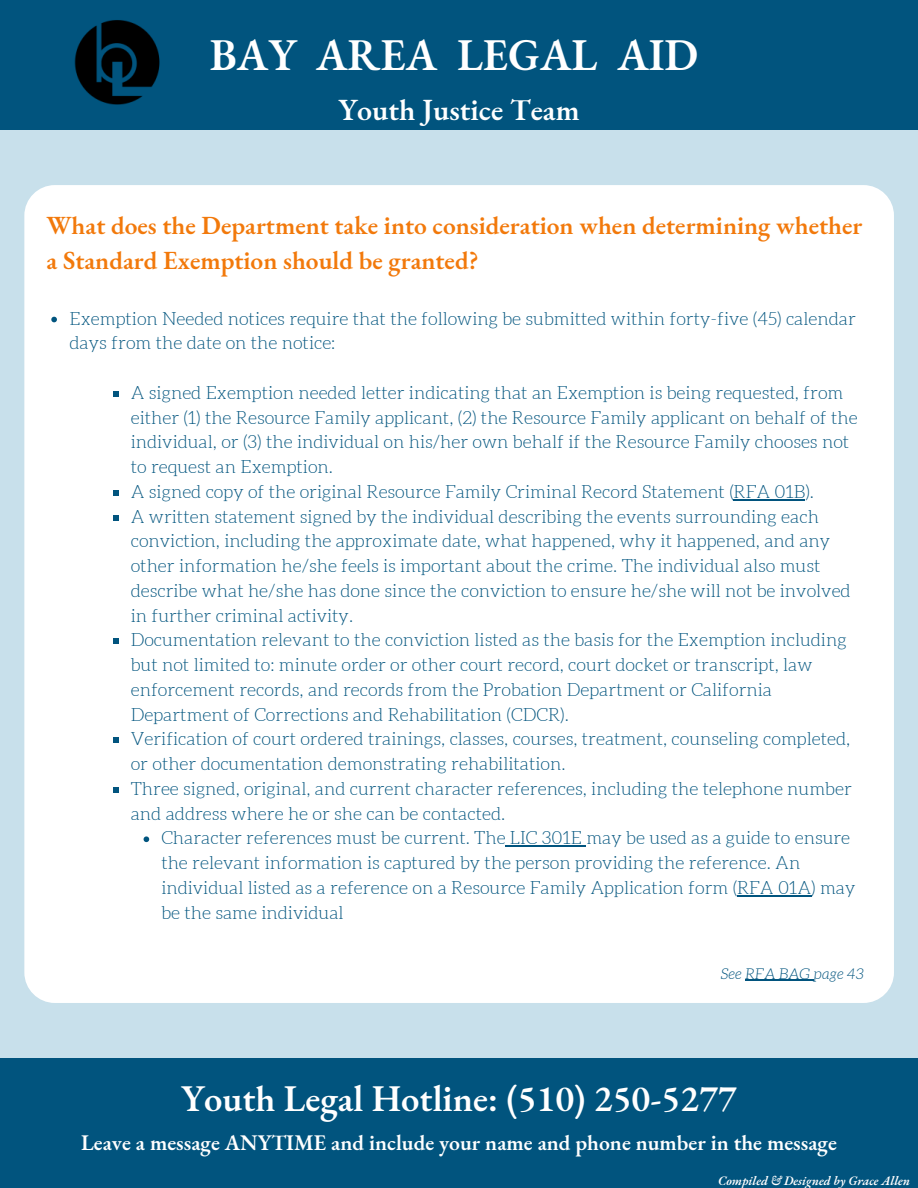
<style>
.page{position:relative;width:918px;height:1188px;background:#c8e0eb}
.page>*{position:absolute;margin:0;border:0;box-sizing:border-box;transform-origin:0 0}
.t1{font:600 44.25px "EB Garamond";color:#fff}
.t2{font:600 36.75px "EB Garamond";color:#fff}
.t3{font:600 30px "EB Garamond";color:#fff}
.t4{font:600 25.5px/34.8px "EB Garamond";color:#f2790b}
.t5{font:600 21.75px "EB Garamond";color:#fff}
.t6{font:300 18px/24.8px "Aleo";color:#01547e}
.t7{font:italic 300 15px "Aleo";color:#01547e}
.t8{font:italic 600 12.6px "EB Garamond";color:#fff}
</style>
<div class="page">
<div style="left:0;top:0;width:918px;height:129px;background:#01547e"></div>
<div style="left:0;top:1058px;width:918px;height:130px;background:#01547e"></div>
<img style="left:74px;top:20px;width:86px;height:85px">
<div style="left:24px;top:185px;width:870px;height:818px;background:#fff;border-radius:30px"></div>
<hr style="left:745px;top:980px;width:68px;height:1px;background:#01547e">
<svg style="left:51px;top:317px;width:6px;height:5px"></svg>
<svg style="left:113px;top:391px;width:6px;height:6px"></svg>
<svg style="left:113px;top:490px;width:6px;height:6px"></svg>
<hr style="left:734px;top:499px;width:71px;height:1px;background:#01547e">
<svg style="left:113px;top:515px;width:6px;height:5px"></svg>
<svg style="left:113px;top:638px;width:6px;height:6px"></svg>
<svg style="left:113px;top:737px;width:6px;height:6px"></svg>
<svg style="left:113px;top:787px;width:6px;height:6px"></svg>
<svg style="left:144px;top:836px;width:5px;height:6px"></svg>
<hr style="left:505px;top:845px;width:81px;height:2px;background:#01547e">
<hr style="left:737px;top:895px;width:74px;height:1px;background:#01547e">
<h1 class="t1" style="left:210px;top:26px;width:490px">BAY AREA LEGAL AID</h1>
<h3 class="t3" style="left:338px;top:91px;width:243px">Youth Justice Team</h3>
<h3 class="t4" style="left:47px;top:209px;width:817px">What does the Department take into consideration when determining whether a Standard Exemption should be granted?</h3>
<p class="t6" style="left:70px;top:306px;width:788px">Exemption Needed notices require that the following be submitted within forty-five (45) calendar days from the date on the notice:</p>
<p class="t6" style="left:131px;top:380px;width:728px">A signed Exemption needed letter indicating that an Exemption is being requested, from either (1) the Resource Family applicant, (2) the Resource Family applicant on behalf of the individual, or (3) the individual on his/her own behalf if the Resource Family chooses not to request an Exemption.<br>A signed copy of the original Resource Family Criminal Record Statement (RFA 01B).<br>A written statement signed by the individual describing the events surrounding each conviction, including the approximate date, what happened, why it happened, and any other information he/she feels is important about the crime. The individual also must describe what he/she has done since the conviction to ensure he/she will not be involved in further criminal activity.<br>Documentation relevant to the conviction listed as the basis for the Exemption including but not limited to: minute order or other court record, court docket or transcript, law enforcement records, and records from the Probation Department or California Department of Corrections and Rehabilitation (CDCR).<br>Verification of court ordered trainings, classes, courses, treatment, counseling completed, or other documentation demonstrating rehabilitation.<br>Three signed, original, and current character references, including the telephone number and address where he or she can be contacted.</p>
<p class="t6" style="left:161px;top:826px;width:696px">Character references must be current. The LIC 301E may be used as a guide to ensure the relevant information is captured by the person providing the reference. An individual listed as a reference on a Resource Family Application form (RFA 01A) may be the same individual</p>
<p class="t7" style="left:721px;top:965px;width:145px">See RFA BAG page 43</p>
<h2 class="t2" style="left:181px;top:1074px;width:557px">Youth Legal Hotline: (510) 250-5277</h2>
<p class="t5" style="left:81px;top:1129px;width:757px">Leave a message ANYTIME and include your name and phone number in the message</p>
<p class="t8" style="left:718px;top:1173px;width:193px">Compiled &amp; Designed by Grace Allen</p>
</div>
